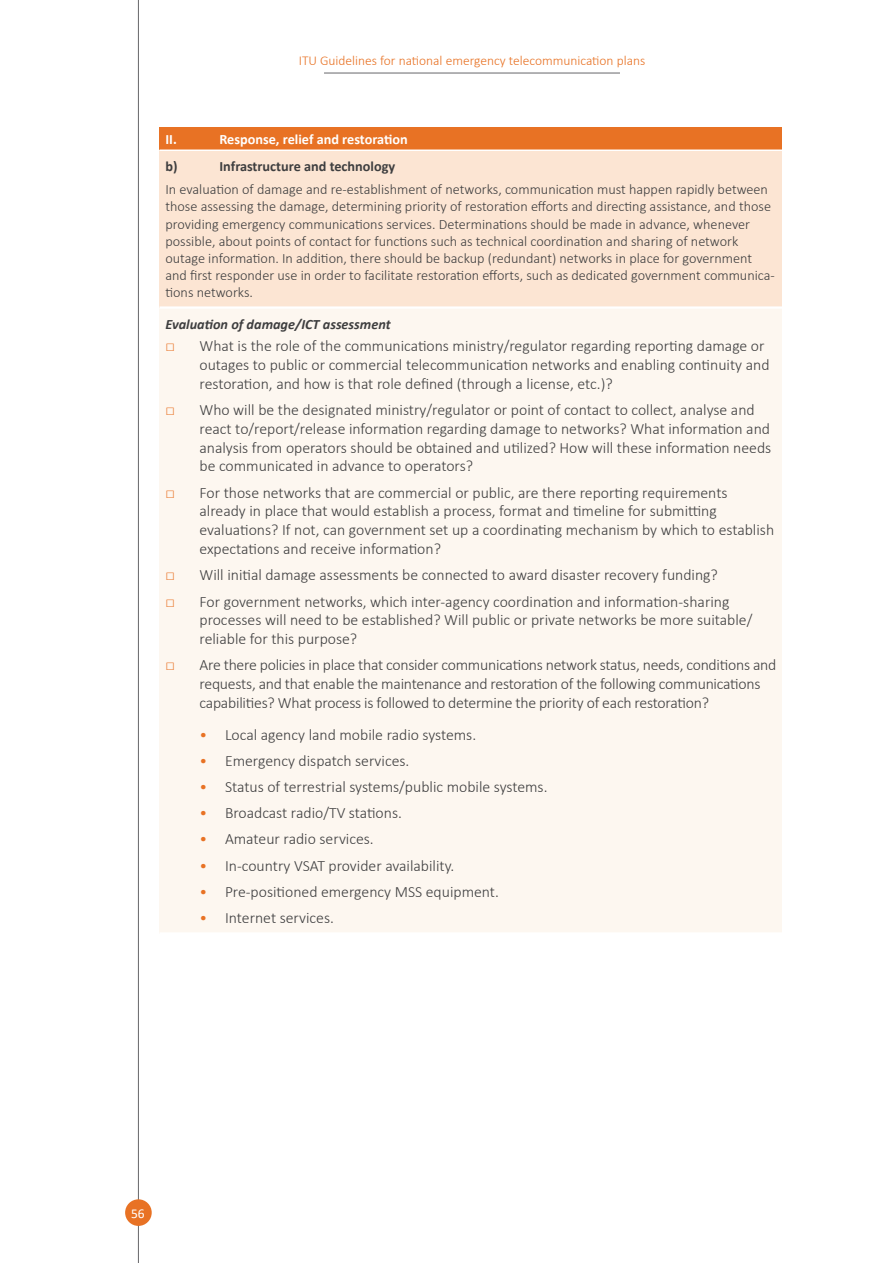
<style>
.page{position:relative;width:893px;height:1263px;background:#fff}
.page>*{position:absolute;margin:0;border:0;box-sizing:border-box;transform-origin:0 0}
.Bullet_list_1{font:300 15.75px/18.9px "Calibri";color:#3e3e3f}
.Bullet_list_2{font:300 15.75px "Calibri";color:#3e3e3f}
.Table_text{font:300 14.25px/17.1px "Calibri";color:#3e3e3f}
.Table_head_white{font:700 14.25px "Calibri";color:#fff}
.Table_text-2{font:italic 700 14.25px "Calibri";color:#3e3e3f}
.Table_text-3{font:700 14.25px "Calibri";color:#3e3e3f}
.t1{font:300 13.5px "Calibri";color:#e87224}
.t2{font:13.5px "Calibri";color:#fff}
.s1{color:#e87224}
</style>
<div class="page">
<hr style="left:138px;top:0;width:1px;height:1263px;background:#67676a">
<hr style="left:324px;top:73px;width:296px;height:1px;background:#67676a">
<div style="left:125px;top:1199px;width:27px;height:27px;background:#e87224;border-radius:50%"></div>
<div style="left:159px;top:128px;width:623px;height:22px;background:#e87224"></div>
<div style="left:159px;top:150px;width:623px;height:158px;background:#fce5d3"></div>
<div style="left:159px;top:308px;width:623px;height:625px;background:#fdf7f0"></div>
<hr style="left:159px;top:149px;width:623px;height:2px;background:#fff">
<hr style="left:159px;top:306px;width:623px;height:3px;background:#fff">
<hr style="left:159px;top:932px;width:623px;height:2px;background:#fff">
<p class="t1" style="left:299px;top:53px;width:348px">ITU Guidelines for national emergency telecommunication plans</p>
<p class="Table_head_white" style="left:165px;top:129px;width:13px">II.</p>
<p class="Table_head_white" style="left:219px;top:129px;width:190px">Response, relief and restoration</p>
<p class="Table_text-3" style="left:165px;top:156px;width:14px">b)</p>
<p class="Table_text-3" style="left:219px;top:156px;width:177px">Infrastructure and technology</p>
<p class="Table_text" style="left:165px;top:181px;width:611px">In evaluation of damage and re-establishment of networks, communication must happen rapidly between those assessing the damage, determining priority of restoration efforts and directing assistance, and those providing emergency communications services. Determinations should be made in advance, whenever possible, about points of contact for functions such as technical coordination and sharing of network outage information. In addition, there should be backup (redundant) networks in place for government and first responder use in order to facilitate restoration efforts, such as dedicated government communica&shy;tions networks.</p>
<p class="Table_text-2" style="left:165px;top:314px;width:227px">Evaluation of damage/ICT assessment</p>
<p class="Bullet_list_1" style="left:199px;top:336px;width:572px;text-indent:-34px"><span class="s1">□</span> What is the role of the communications ministry/regulator regarding reporting damage or outages to public or commercial telecommunication networks and enabling continuity and restoration, and how is that role defined (through a license, etc.)?</p>
<p class="Bullet_list_1" style="left:199px;top:400px;width:573px;text-indent:-34px"><span class="s1">□</span> Who will be the designated ministry/regulator or point of contact to collect, analyse and react to/report/release information regarding damage to networks? What information and analysis from operators should be obtained and utilized? How will these information needs be communicated in advance to operators?</p>
<p class="Bullet_list_1" style="left:199px;top:483px;width:576px;text-indent:-34px"><span class="s1">□</span> For those networks that are commercial or public, are there reporting requirements already in place that would establish a process, format and timeline for submitting evaluations? If not, can government set up a coordinating mechanism by which to establish expectations and receive information?</p>
<p class="Bullet_list_1" style="left:165px;top:565px;width:554px"><span class="s1">□</span> Will initial damage assessments be connected to award disaster recovery funding?</p>
<p class="Bullet_list_1" style="left:199px;top:592px;width:554px;text-indent:-34px"><span class="s1">□</span> For government networks, which inter-agency coordination and information-sharing processes will need to be established? Will public or private networks be more suitable/ reliable for this purpose?</p>
<p class="Bullet_list_1" style="left:199px;top:656px;width:578px;text-indent:-34px"><span class="s1">□</span> Are there policies in place that consider communications network status, needs, conditions and requests, and that enable the maintenance and restoration of the following communications capabilities? What process is followed to determine the priority of each restoration?</p>
<p class="Bullet_list_2" style="left:199px;top:725px;width:278px"><span class="s1">•</span> Local agency land mobile radio systems.</p>
<p class="Bullet_list_2" style="left:199px;top:751px;width:212px"><span class="s1">•</span> Emergency dispatch services.</p>
<p class="Bullet_list_2" style="left:199px;top:777px;width:350px"><span class="s1">•</span> Status of terrestrial systems/public mobile systems.</p>
<p class="Bullet_list_2" style="left:199px;top:803px;width:204px"><span class="s1">•</span> Broadcast radio/TV stations.</p>
<p class="Bullet_list_2" style="left:199px;top:829px;width:176px"><span class="s1">•</span> Amateur radio services.</p>
<p class="Bullet_list_2" style="left:199px;top:855px;width:256px"><span class="s1">•</span> In-country VSAT provider availability.</p>
<p class="Bullet_list_2" style="left:199px;top:882px;width:301px"><span class="s1">•</span> Pre-positioned emergency MSS equipment.</p>
<p class="Bullet_list_2" style="left:199px;top:908px;width:136px"><span class="s1">•</span> Internet services.</p>
<p class="t2" style="left:131px;top:1204px;width:15px">56</p>
</div>
